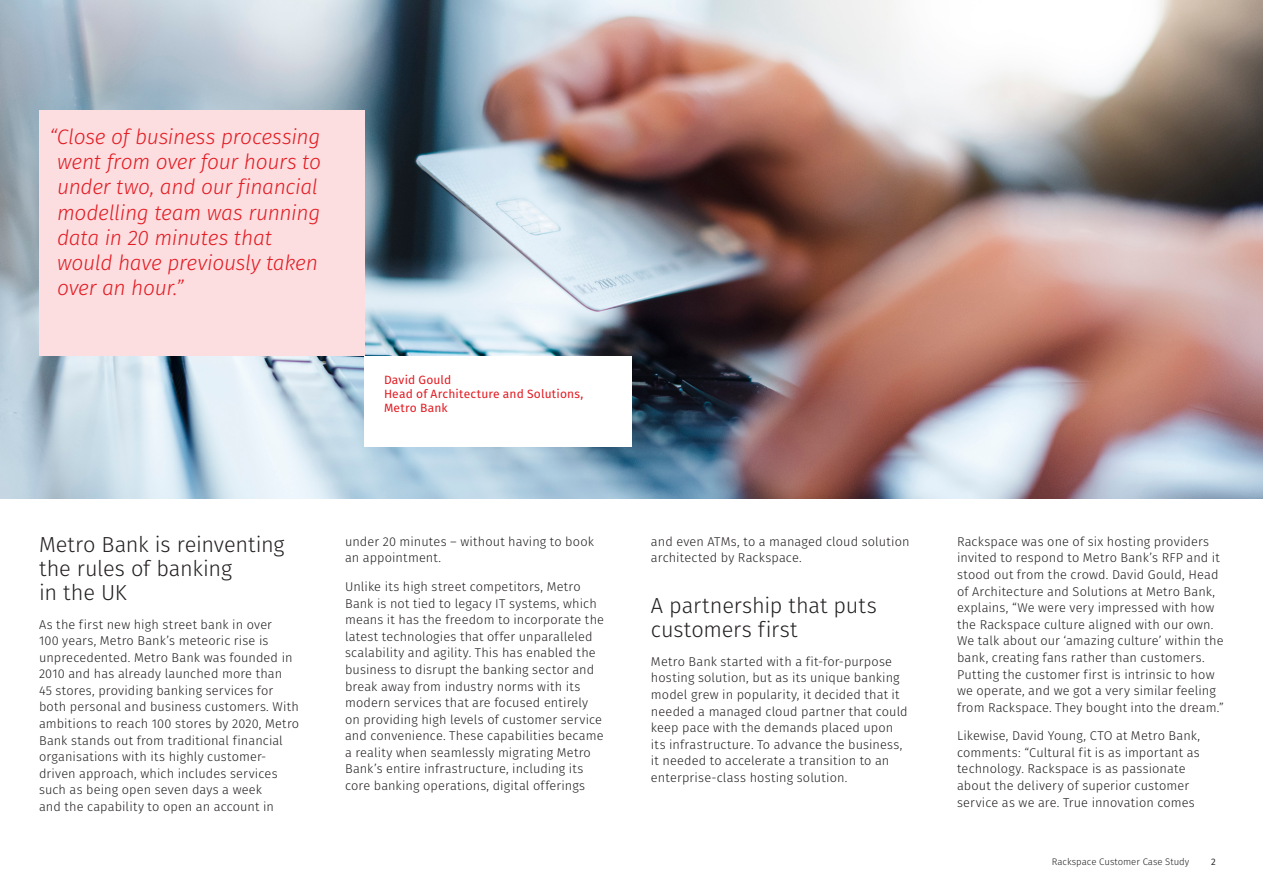
<style>
.page{position:relative;width:1263px;height:893px;background:#fff}
.page>*{position:absolute;margin:0;border:0;box-sizing:border-box;transform-origin:0 0}
.t1{font:300 21.75px/24px "Fira Sans";letter-spacing:-.01em;color:#231f20}
.t2{font:italic 300 21px/25.2px "Fira Sans";letter-spacing:-.015em;color:#e21c23}
.t3{font:300 12.75px/16.6px "Fira Sans";letter-spacing:.01em;color:#231f20}
.t4{font:12px/14.4px "Fira Sans";letter-spacing:.015em;color:#e21c23}
.t5{font:300 9.6px "Fira Sans";color:#231f20}
.t6{font:9.45px "Fira Sans";color:#231f20}
</style>
<div class="page">
<img style="left:0;top:0;width:1263px;height:498px">
<div style="left:39px;top:110px;width:325px;height:246px;background:#fcdee0"></div>
<div style="left:364px;top:356px;width:267px;height:90px;background:#fff"></div>
<h2 class="t2" style="left:57px;top:124px;width:266px;text-indent:-7px">“Close of business processing went from over four hours to under two, and our financial modelling team was running data in 20 minutes that would have previously taken over an hour.”</h2>
<p class="t4" style="left:384px;top:372px;width:201px">David Gould<br>Head of Architecture and Solutions,<br>Metro Bank</p>
<h1 class="t1" style="left:39px;top:532px;width:247px">Metro Bank is reinventing the rules of banking<br>in the UK</h1>
<p class="t3" style="left:39px;top:616px;width:262px">As the first new high street bank in over<br>100 years, Metro Bank’s meteoric rise is unprecedented. Metro Bank was founded in 2010 and has already launched more than<br>45 stores, providing banking services for both personal and business customers. With ambitions to reach 100 stores by 2020, Metro Bank stands out from traditional financial organisations with its highly customer&shy;driven approach, which includes services such as being open seven days a week<br>and the capability to open an account in</p>
<p class="t3" style="left:345px;top:533px;width:250px">under 20 minutes – without having to book an appointment.</p>
<p class="t3" style="left:345px;top:578px;width:260px">Unlike its high street competitors, Metro Bank is not tied to legacy IT systems, which means it has the freedom to incorporate the latest technologies that offer unparalleled scalability and agility. This has enabled the business to disrupt the banking sector and break away from industry norms with its modern services that are focused entirely on providing high levels of customer service and convenience. These capabilities became a reality when seamlessly migrating Metro Bank’s entire infrastructure, including its core banking operations, digital offerings</p>
<p class="t3" style="left:651px;top:533px;width:260px">and even ATMs, to a managed cloud solution architected by Rackspace.</p>
<h1 class="t1" style="left:651px;top:594px;width:227px">A partnership that puts customers first</h1>
<p class="t3" style="left:651px;top:653px;width:258px">Metro Bank started with a fit-for-purpose hosting solution, but as its unique banking model grew in popularity, it decided that it needed a managed cloud partner that could keep pace with the demands placed upon its infrastructure. To advance the business, it needed to accelerate a transition to an enterprise-class hosting solution.</p>
<p class="t3" style="left:957px;top:533px;width:268px">Rackspace was one of six hosting providers invited to respond to Metro Bank’s RFP and it stood out from the crowd. David Gould, Head of Architecture and Solutions at Metro Bank, explains, “We were very impressed with how the Rackspace culture aligned with our own.<br>We talk about our ‘amazing culture’ within the bank, creating fans rather than customers.<br>Putting the customer first is intrinsic to how we operate, and we got a very similar feeling from Rackspace. They bought into the dream.”</p>
<p class="t3" style="left:957px;top:727px;width:245px">Likewise, David Young, CTO at Metro Bank, comments: “Cultural fit is as important as technology. Rackspace is as passionate about the delivery of superior customer service as we are. True innovation comes</p>
<p class="t5" style="left:1052px;top:855px;width:139px">Rackspace Customer Case Study</p>
<p class="t6" style="left:1211px;top:855px;width:6px">2</p>
</div>
